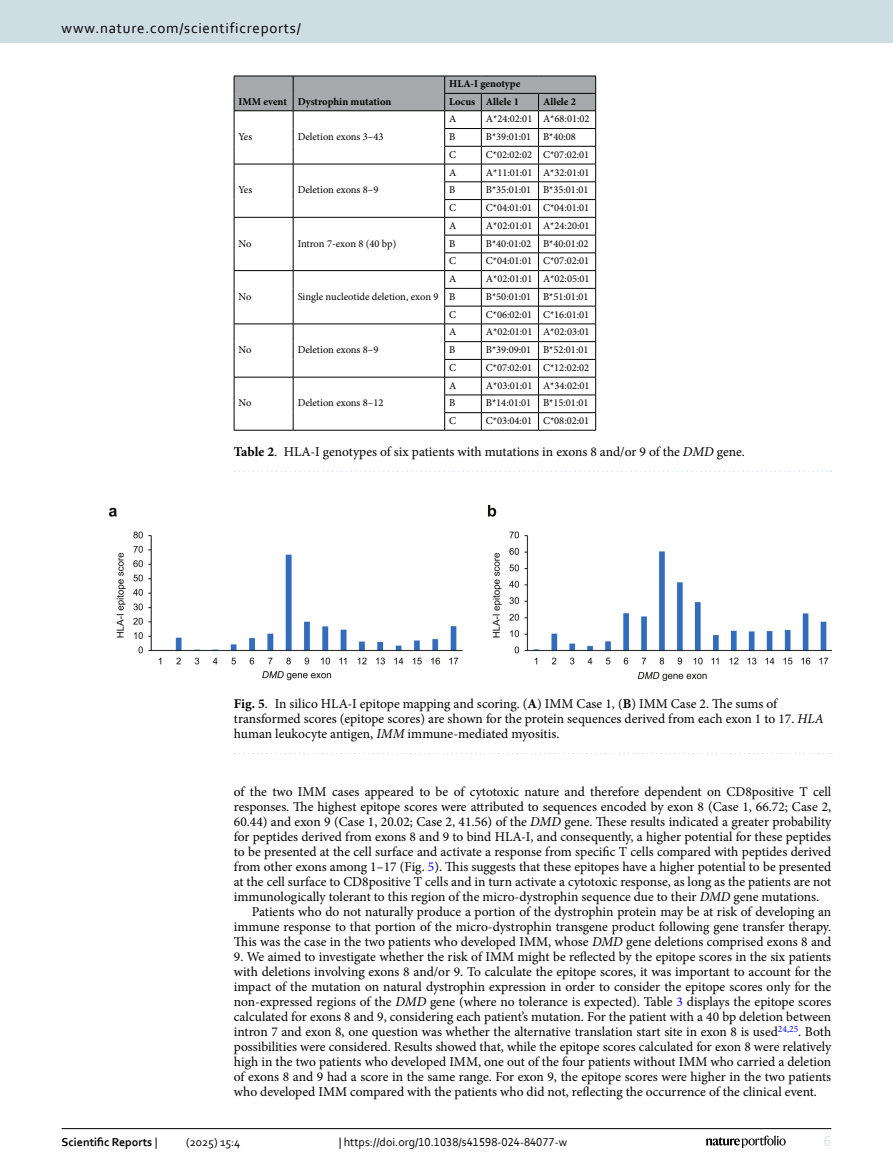
<style>
.page{position:relative;width:893px;height:1174px;background:#fff}
.page>*{position:absolute;margin:0;border:0;box-sizing:border-box;transform-origin:0 0}
.t1{font:15px "Corbel";letter-spacing:.05em;color:#000}
.t2{font:15px "Corbel";color:#d9e4eb}
.Body_Text_Indent{font:13.5px/15px "Minion Pro";color:#000;text-align:justify}
.Body_Text{font:13.5px/15px "Minion Pro";color:#000;text-align:justify}
.Figure_Caption{font:13.5px/15px "Minion Pro";color:#000}
.Table_Caption{font:13.5px "Minion Pro";color:#000}
.t3{font:12px "Corbel";color:#000}
.t4{font:700 12px "Corbel";color:#000}
.Table_Body{font:10.5px "Minion Pro";color:#000}
.Table_Head{font:700 10.5px "Minion Pro";color:#000}
.s1{font-weight:700}
.s2{font-style:italic}
.s3{color:#00f}
.s4{font-weight:400}
</style>
<div class="page">
<img style="left:109px;top:505px;width:722px;height:175px">
<svg style="left:235px;top:753px;width:597px;height:1px"></svg>
<hr style="left:293px;top:430px;width:152px;height:1px;background:#000">
<hr style="left:445px;top:430px;width:36px;height:1px;background:#000">
<hr style="left:481px;top:430px;width:57px;height:1px;background:#000">
<svg style="left:234px;top:76px;width:362px;height:354px"></svg>
<hr style="left:538px;top:430px;width:58px;height:1px;background:#000">
<hr style="left:234px;top:430px;width:59px;height:1px;background:#000">
<svg style="left:235px;top:470px;width:597px;height:2px"></svg>
<hr style="left:62px;top:1128px;width:769px;height:1px;background:#000">
<svg style="left:706px;top:1135px;width:80px;height:12px"></svg>
<div style="left:0;top:0;width:893px;height:43px;background:#cedde4"></div>
<p class="t1" style="left:62px;top:18px;width:241px">www.nature.com/scientificreports/</p>
<p class="Table_Head" style="left:239px;top:94px;width:50px">IMM event</p>
<p class="Table_Head" style="left:298px;top:94px;width:95px">Dystrophin mutation</p>
<p class="Table_Body" style="left:239px;top:130px;width:15px">Yes</p>
<p class="Table_Body" style="left:298px;top:130px;width:87px">Deletion exons 3–43</p>
<p class="Table_Body" style="left:239px;top:183px;width:15px">Yes</p>
<p class="Table_Body" style="left:298px;top:183px;width:82px">Deletion exons 8–9</p>
<p class="Table_Body" style="left:239px;top:236px;width:14px">No</p>
<p class="Table_Body" style="left:298px;top:236px;width:100px">Intron 7-exon 8 (40 bp)</p>
<p class="Table_Body" style="left:239px;top:289px;width:14px">No</p>
<p class="Table_Body" style="left:298px;top:289px;width:142px">Single nucleotide deletion, exon 9</p>
<p class="Table_Body" style="left:239px;top:343px;width:14px">No</p>
<p class="Table_Body" style="left:298px;top:343px;width:82px">Deletion exons 8–9</p>
<p class="Table_Head" style="left:449px;top:77px;width:73px">HLA-I genotype</p>
<p class="Table_Head" style="left:449px;top:94px;width:28px">Locus</p>
<p class="Table_Head" style="left:486px;top:94px;width:35px">Allele 1</p>
<p class="Table_Head" style="left:543px;top:94px;width:35px">Allele 2</p>
<p class="Table_Body" style="left:449px;top:112px;width:9px">A</p>
<p class="Table_Body" style="left:486px;top:112px;width:48px">A*24:02:01</p>
<p class="Table_Body" style="left:543px;top:112px;width:48px">A*68:01:02</p>
<p class="Table_Body" style="left:449px;top:130px;width:8px">B</p>
<p class="Table_Body" style="left:486px;top:130px;width:47px">B*39:01:01</p>
<p class="Table_Body" style="left:543px;top:130px;width:34px">B*40:08</p>
<p class="Table_Body" style="left:449px;top:147px;width:8px">C</p>
<p class="Table_Body" style="left:486px;top:147px;width:48px">C*02:02:02</p>
<p class="Table_Body" style="left:543px;top:147px;width:48px">C*07:02:01</p>
<p class="Table_Body" style="left:449px;top:165px;width:9px">A</p>
<p class="Table_Body" style="left:486px;top:165px;width:48px">A*11:01:01</p>
<p class="Table_Body" style="left:543px;top:165px;width:48px">A*32:01:01</p>
<p class="Table_Body" style="left:449px;top:183px;width:8px">B</p>
<p class="Table_Body" style="left:486px;top:183px;width:47px">B*35:01:01</p>
<p class="Table_Body" style="left:543px;top:183px;width:47px">B*35:01:01</p>
<p class="Table_Body" style="left:449px;top:201px;width:8px">C</p>
<p class="Table_Body" style="left:486px;top:201px;width:48px">C*04:01:01</p>
<p class="Table_Body" style="left:543px;top:201px;width:48px">C*04:01:01</p>
<p class="Table_Body" style="left:449px;top:218px;width:9px">A</p>
<p class="Table_Body" style="left:486px;top:218px;width:48px">A*02:01:01</p>
<p class="Table_Body" style="left:543px;top:218px;width:48px">A*24:20:01</p>
<p class="Table_Body" style="left:449px;top:236px;width:8px">B</p>
<p class="Table_Body" style="left:486px;top:236px;width:47px">B*40:01:02</p>
<p class="Table_Body" style="left:543px;top:236px;width:47px">B*40:01:02</p>
<p class="Table_Body" style="left:449px;top:254px;width:8px">C</p>
<p class="Table_Body" style="left:486px;top:254px;width:48px">C*04:01:01</p>
<p class="Table_Body" style="left:543px;top:254px;width:48px">C*07:02:01</p>
<p class="Table_Body" style="left:449px;top:272px;width:9px">A</p>
<p class="Table_Body" style="left:486px;top:272px;width:48px">A*02:01:01</p>
<p class="Table_Body" style="left:543px;top:272px;width:48px">A*02:05:01</p>
<p class="Table_Body" style="left:449px;top:289px;width:8px">B</p>
<p class="Table_Body" style="left:486px;top:289px;width:47px">B*50:01:01</p>
<p class="Table_Body" style="left:543px;top:289px;width:47px">B*51:01:01</p>
<p class="Table_Body" style="left:449px;top:307px;width:8px">C</p>
<p class="Table_Body" style="left:486px;top:307px;width:48px">C*06:02:01</p>
<p class="Table_Body" style="left:543px;top:307px;width:48px">C*16:01:01</p>
<p class="Table_Body" style="left:449px;top:325px;width:9px">A</p>
<p class="Table_Body" style="left:486px;top:325px;width:48px">A*02:01:01</p>
<p class="Table_Body" style="left:543px;top:325px;width:48px">A*02:03:01</p>
<p class="Table_Body" style="left:449px;top:343px;width:8px">B</p>
<p class="Table_Body" style="left:486px;top:343px;width:47px">B*39:09:01</p>
<p class="Table_Body" style="left:543px;top:343px;width:47px">B*52:01:01</p>
<p class="Table_Body" style="left:449px;top:360px;width:8px">C</p>
<p class="Table_Body" style="left:486px;top:360px;width:48px">C*07:02:01</p>
<p class="Table_Body" style="left:543px;top:360px;width:48px">C*12:02:02</p>
<p class="Table_Body" style="left:449px;top:378px;width:9px">A</p>
<p class="Table_Body" style="left:486px;top:378px;width:48px">A*03:01:01</p>
<p class="Table_Body" style="left:543px;top:378px;width:48px">A*34:02:01</p>
<p class="Table_Body" style="left:449px;top:396px;width:8px">B</p>
<p class="Table_Body" style="left:486px;top:396px;width:47px">B*14:01:01</p>
<p class="Table_Body" style="left:543px;top:396px;width:47px">B*15:01:01</p>
<p class="Table_Body" style="left:449px;top:414px;width:8px">C</p>
<p class="Table_Body" style="left:486px;top:414px;width:48px">C*03:04:01</p>
<p class="Table_Body" style="left:543px;top:414px;width:48px">C*08:02:01</p>
<p class="Table_Caption" style="left:234px;top:442px;width:512px"><span class="s1">Table 2</span>. HLA-I genotypes of six patients with mutations in exons 8 and/or 9 of the <span class="s2">DMD</span> gene.</p>
<p class="Table_Body" style="left:239px;top:396px;width:14px">No</p>
<p class="Table_Body" style="left:298px;top:396px;width:87px">Deletion exons 8–12</p>
<p class="Figure_Caption" style="left:234px;top:696px;width:591px"><span class="s1">Fig. 5</span>. In silico HLA-I epitope mapping and scoring. (<span class="s1">A</span>) IMM Case 1, (<span class="s1">B</span>) IMM Case 2. The sums of transformed scores (epitope scores) are shown for the protein sequences derived from each exon 1 to 17. <span class="s2">HLA </span>human leukocyte antigen, <span class="s2">IMM</span> immune-mediated myositis.</p>
<p class="Body_Text" style="left:234px;top:784px;width:599px">of the two IMM cases appeared to be of cytotoxic nature and therefore dependent on CD8positive T cell responses. The highest epitope scores were attributed to sequences encoded by exon 8 (Case 1, 66.72; Case 2, 60.44) and exon 9 (Case 1, 20.02; Case 2, 41.56) of the <span class="s2">DMD</span> gene. These results indicated a greater probability for peptides derived from exons 8 and 9 to bind HLA-I, and consequently, a higher potential for these peptides to be presented at the cell surface and activate a response from specific T cells compared with peptides derived from other exons among 1–17 (Fig. <span class="s3">5</span>). This suggests that these epitopes have a higher potential to be presented at the cell surface to CD8positive T cells and in turn activate a cytotoxic response, as long as the patients are not immunologically tolerant to this region of the micro-dystrophin sequence due to their <span class="s2">DMD</span> gene mutations.</p>
<p class="Body_Text_Indent" style="left:234px;top:904px;width:599px;text-indent:18px">Patients who do not naturally produce a portion of the dystrophin protein may be at risk of developing an immune response to that portion of the micro-dystrophin transgene product following gene transfer therapy.<br>This was the case in the two patients who developed IMM, whose <span class="s2">DMD</span> gene deletions comprised exons 8 and</p>
<p class="Body_Text_Indent" style="left:234px;top:949px;width:599px">9. We aimed to investigate whether the risk of IMM might be reflected by the epitope scores in the six patients with deletions involving exons 8 and/or 9. To calculate the epitope scores, it was important to account for the impact of the mutation on natural dystrophin expression in order to consider the epitope scores only for the non-expressed regions of the <span class="s2">DMD</span> gene (where no tolerance is expected). Table <span class="s3">3</span> displays the epitope scores calculated for exons 8 and 9, considering each patient’s mutation. For the patient with a 40 bp deletion between intron 7 and exon 8, one question was whether the alternative translation start site in exon 8 is used<sup>24</sup><sup>,</sup><sup>25</sup>. Both possibilities were considered. Results showed that, while the epitope scores calculated for exon 8 were relatively high in the two patients who developed IMM, one out of the four patients without IMM who carried a deletion of exons 8 and 9 had a score in the same range. For exon 9, the epitope scores were higher in the two patients who developed IMM compared with the patients who did not, reflecting the occurrence of the clinical event.</p>
<p class="t4" style="left:62px;top:1134px;width:97px">Scientific Reports <span class="s4">|</span></p>
<p class="t3" style="left:186px;top:1134px;width:56px">(2025) 15:4</p>
<p class="t3" style="left:339px;top:1134px;width:230px">| https://doi.org/10.1038/s41598-024-84077-w</p>
<p class="t2" style="left:824px;top:1132px;width:9px">6</p>
</div>
